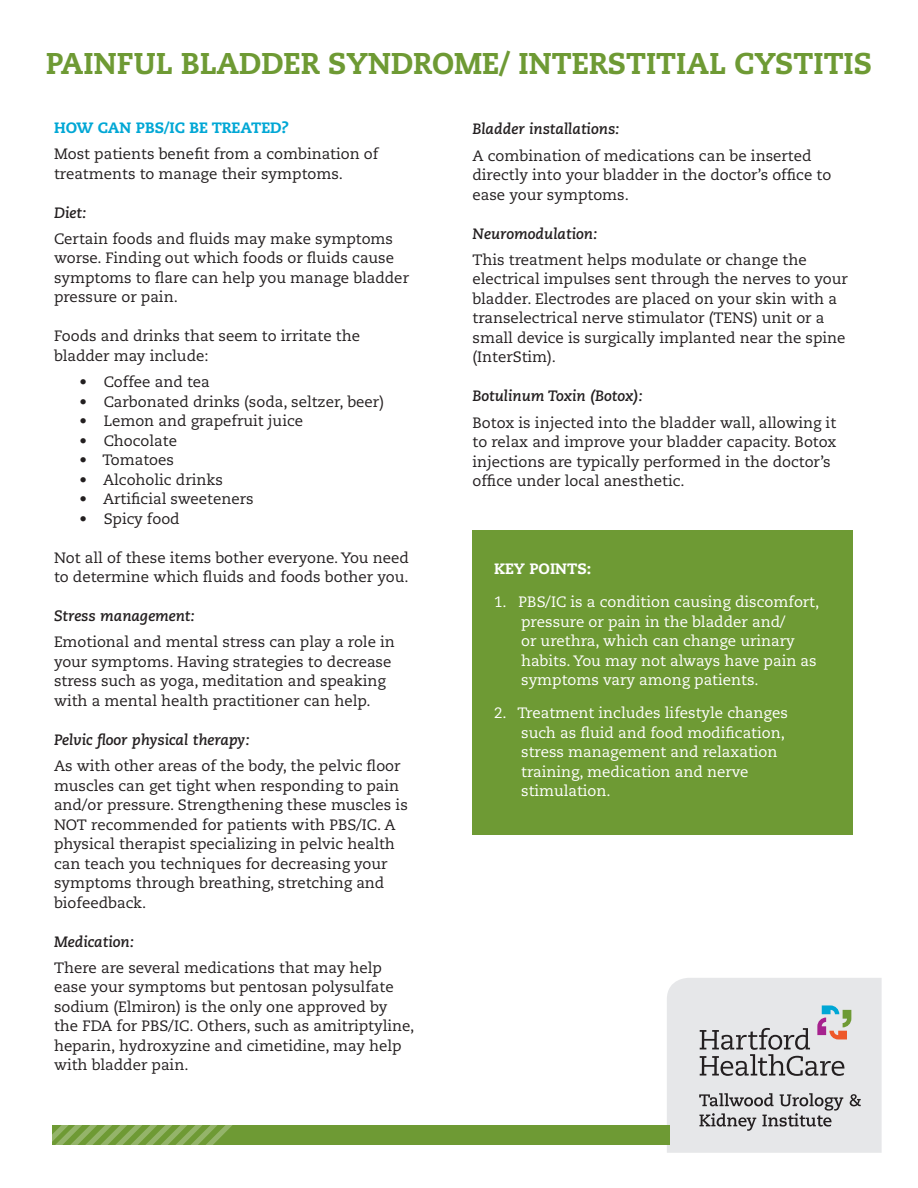
<style>
.page{position:relative;width:918px;height:1188px;background:#fff}
.page>*{position:absolute;margin:0;border:0;box-sizing:border-box;transform-origin:0 0}
.t1{font:800 30px "Caecilia LT Std";color:#6e9a34}
.t2{font:15px/19.5px "Caecilia LT Std";color:#231f20}
.t3{font:15px/19.5px "Caecilia LT Std";color:#fff}
.t4{font:italic 700 15px "Caecilia LT Std";color:#231f20}
.t5{font:800 15px "Caecilia LT Std";color:#00a7d5}
.t6{font:800 15px "Caecilia LT Std";color:#fff}
</style>
<div class="page">
<svg style="left:667px;top:978px;width:215px;height:175px;background:#d5d5d7"></svg>
<div style="left:472px;top:530px;width:381px;height:305px;background:#6e9a34"></div>
<div style="left:53px;top:1125px;width:617px;height:19px;background:#6e9a34"></div>
<svg style="left:52px;top:1125px;width:189px;height:20px"></svg>
<p class="t1" style="left:46px;top:45px;width:828px">PAINFUL BLADDER SYNDROME/ INTERSTITIAL CYSTITIS</p>
<p class="t5" style="left:54px;top:118px;width:236px">HOW CAN PBS/IC BE TREATED?</p>
<p class="t2" style="left:54px;top:145px;width:326px">Most patients benefit from a combination of treatments to manage their symptoms.</p>
<p class="t4" style="left:54px;top:204px;width:34px">Diet:</p>
<p class="t2" style="left:54px;top:229px;width:357px">Certain foods and fluids may make symptoms worse. Finding out which foods or fluids cause symptoms to flare can help you manage bladder pressure or pain.</p>
<p class="t2" style="left:54px;top:327px;width:308px">Foods and drinks that seem to irritate the bladder may include:</p>
<p class="t2" style="left:80px;top:373px;width:132px">• Coffee and tea</p>
<p class="t2" style="left:80px;top:392px;width:306px">• Carbonated drinks (soda, seltzer, beer)</p>
<p class="t2" style="left:80px;top:412px;width:225px">• Lemon and grapefruit juice</p>
<p class="t2" style="left:80px;top:431px;width:99px">• Chocolate</p>
<p class="t2" style="left:80px;top:451px;width:96px">• Tomatoes</p>
<p class="t2" style="left:80px;top:470px;width:145px">• Alcoholic drinks</p>
<p class="t2" style="left:80px;top:490px;width:176px">• Artificial sweeteners</p>
<p class="t2" style="left:80px;top:509px;width:102px">• Spicy food</p>
<p class="t2" style="left:54px;top:548px;width:356px">Not all of these items bother everyone. You need to determine which fluids and foods bother you.</p>
<p class="t4" style="left:54px;top:607px;width:142px">Stress management:</p>
<p class="t2" style="left:54px;top:633px;width:342px">Emotional and mental stress can play a role in your symptoms. Having strategies to decrease stress such as yoga, meditation and speaking with a mental health practitioner can help.</p>
<p class="t4" style="left:54px;top:731px;width:197px">Pelvic floor physical therapy:</p>
<p class="t2" style="left:54px;top:757px;width:355px">As with other areas of the body, the pelvic floor muscles can get tight when responding to pain and/or pressure. Strengthening these muscles is NOT recommended for patients with PBS/IC. A physical therapist specializing in pelvic health can teach you techniques for decreasing your symptoms through breathing, stretching and biofeedback.</p>
<p class="t4" style="left:54px;top:933px;width:82px">Medication:</p>
<p class="t2" style="left:54px;top:958px;width:362px">There are several medications that may help ease your symptoms but pentosan polysulfate sodium (Elmiron) is the only one approved by the FDA for PBS/IC. Others, such as amitriptyline, heparin, hydroxyzine and cimetidine, may help with bladder pain.</p>
<p class="t4" style="left:472px;top:120px;width:149px">Bladder installations:</p>
<p class="t2" style="left:472px;top:146px;width:360px">A combination of medications can be inserted directly into your bladder in the doctor’s office to ease your symptoms.</p>
<p class="t4" style="left:472px;top:225px;width:127px">Neuromodulation:</p>
<p class="t2" style="left:472px;top:250px;width:377px">This treatment helps modulate or change the electrical impulses sent through the nerves to your bladder. Electrodes are placed on your skin with a transelectrical nerve stimulator (TENS) unit or a small device is surgically implanted near the spine (InterStim).</p>
<p class="t4" style="left:472px;top:387px;width:172px">Botulinum Toxin (Botox):</p>
<p class="t2" style="left:472px;top:413px;width:366px">Botox is injected into the bladder wall, allowing it to relax and improve your bladder capacity. Botox injections are typically performed in the doctor’s office under local anesthetic.</p>
<p class="t6" style="left:494px;top:560px;width:99px">KEY POINTS:</p>
<p class="t3" style="left:521px;top:593px;width:300px;text-indent:-27px">1. PBS/IC is a condition causing discomfort, pressure or pain in the bladder and/<br>or urethra, which can change urinary habits. You may not always have pain as symptoms vary among patients.</p>
<p class="t3" style="left:521px;top:704px;width:268px;text-indent:-27px">2. Treatment includes lifestyle changes such as fluid and food modification, stress management and relaxation training, medication and nerve stimulation.</p>
</div>
